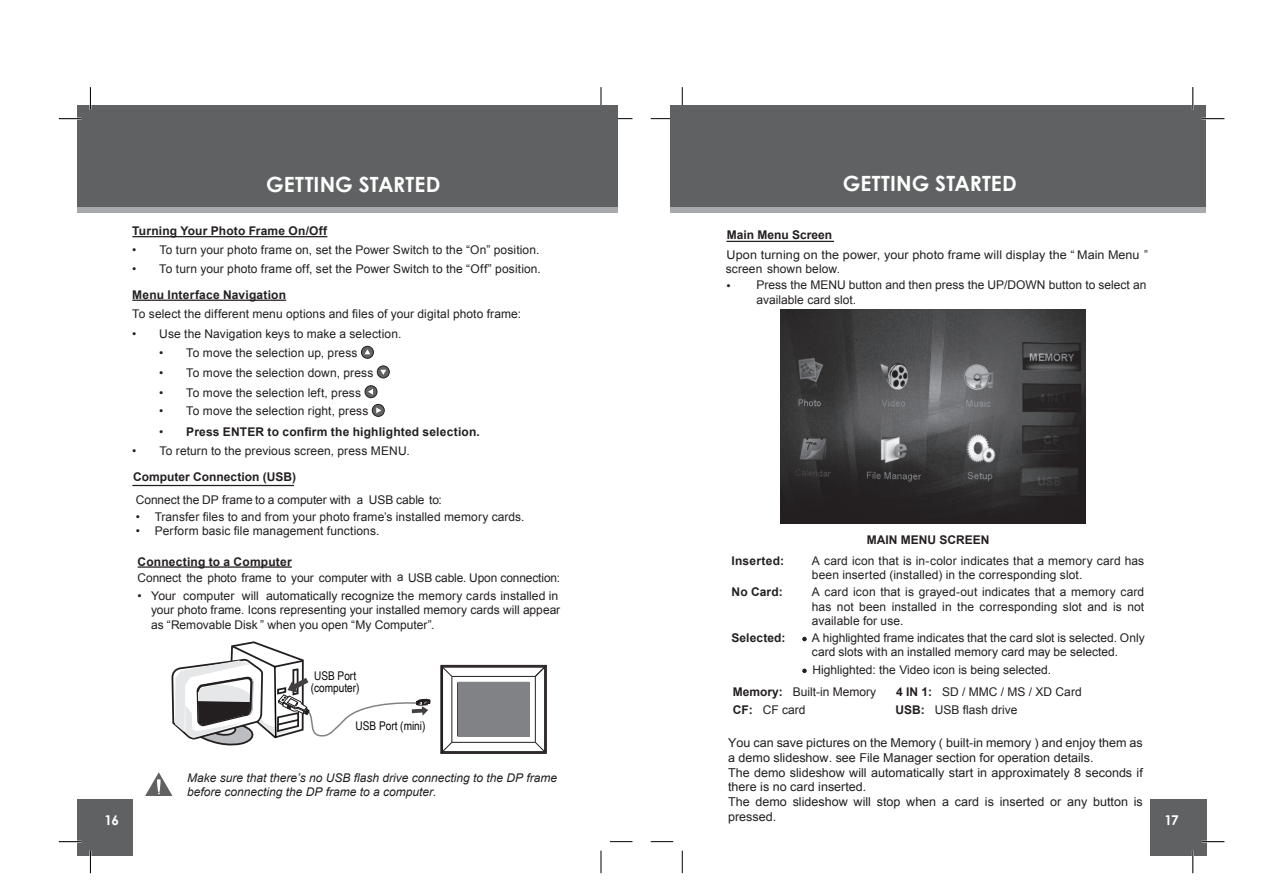
<style>
.page{position:relative;width:1263px;height:893px;background:#fff}
.page>*{position:absolute;margin:0;border:0;box-sizing:border-box;transform-origin:0 0}
.t1{font:700 21px "Century Gothic";letter-spacing:.005em;color:#fff}
.t2{font:700 13.5px "Century Gothic";color:#fff}
.t3{font:12.3px/14.7px "Arial";color:#231f20}
.t4{font:12px/14.4px "Arial";letter-spacing:.005em;color:#231f20}
.t5{font:700 12px "Arial";letter-spacing:.015em;color:#231f20}
.t6{font:italic 12px/14.4px "Arial";color:#231f20}
.t7{font:12px/14.4px "Arial";letter-spacing:.005em;color:#231f20;scale:1.05 1}
.t8{font:12px/11.6px "Arial Narrow";color:#040503}
.t9{font:12px "Arial";letter-spacing:.005em;color:#231f20;scale:.95 1}
.t10{font:12px "Arial";letter-spacing:.005em;color:#231f20;scale:.96 1}
.s1{font-weight:700}
</style>
<div class="page">
<svg style="left:171px;top:641px;width:260px;height:105px"></svg>
<svg style="left:617px;top:118px;width:15px;height:1px"></svg>
<svg style="left:610px;top:841px;width:22px;height:1px"></svg>
<svg style="left:601px;top:87px;width:1px;height:18px"></svg>
<svg style="left:601px;top:850px;width:1px;height:23px"></svg>
<svg style="left:77px;top:206px;width:540px;height:7px;background:#9d9ea2"></svg>
<div style="left:77px;top:105px;width:540px;height:101px;background:#5f6162"></div>
<div style="left:77px;top:799px;width:56px;height:56px;background:#5f6162"></div>
<hr style="left:89px;top:850px;width:2px;height:23px;background:#fff">
<hr style="left:89px;top:87px;width:2px;height:23px;background:#fff">
<hr style="left:59px;top:118px;width:22px;height:2px;background:#fff">
<svg style="left:90px;top:850px;width:1px;height:23px"></svg>
<svg style="left:90px;top:87px;width:1px;height:23px"></svg>
<svg style="left:59px;top:841px;width:22px;height:1px"></svg>
<svg style="left:59px;top:118px;width:22px;height:1px"></svg>
<svg style="left:651px;top:118px;width:19px;height:1px"></svg>
<svg style="left:651px;top:841px;width:22px;height:1px"></svg>
<svg style="left:682px;top:87px;width:1px;height:18px"></svg>
<svg style="left:682px;top:850px;width:1px;height:23px"></svg>
<svg style="left:670px;top:206px;width:536px;height:7px;background:#9d9ea2"></svg>
<div style="left:670px;top:105px;width:536px;height:101px;background:#5f6162"></div>
<div style="left:1150px;top:799px;width:56px;height:56px;background:#5f6162"></div>
<hr style="left:1202px;top:118px;width:22px;height:2px;background:#fff">
<svg style="left:1202px;top:118px;width:22px;height:1px"></svg>
<svg style="left:1202px;top:841px;width:22px;height:1px"></svg>
<svg style="left:1192px;top:87px;width:1px;height:23px"></svg>
<svg style="left:1192px;top:850px;width:1px;height:23px"></svg>
<hr style="left:132px;top:236px;width:195px;height:1px;background:#231f20">
<hr style="left:132px;top:300px;width:154px;height:1px;background:#231f20">
<hr style="left:132px;top:485px;width:162px;height:1px;background:#231f20">
<svg style="left:361px;top:346px;width:12px;height:12px"></svg>
<div style="left:361px;top:346px;width:13px;height:13px;border:1px solid #231f20;border-radius:50%"></div>
<svg style="left:364px;top:349px;width:6px;height:5px"></svg>
<svg style="left:377px;top:366px;width:12px;height:12px"></svg>
<div style="left:377px;top:365px;width:13px;height:13px;border:1px solid #231f20;border-radius:50%"></div>
<svg style="left:380px;top:370px;width:6px;height:5px"></svg>
<div style="left:365px;top:386px;width:12px;height:12px;background:#636366;border-radius:50%"></div>
<div style="left:365px;top:385px;width:12px;height:13px;border:1px solid #231f20;border-radius:50%"></div>
<svg style="left:368px;top:389px;width:5px;height:6px"></svg>
<div style="left:372px;top:404px;width:12px;height:12px;background:#636366;border-radius:50%"></div>
<div style="left:372px;top:404px;width:13px;height:13px;border:1px solid #231f20;border-radius:50%"></div>
<svg style="left:376px;top:407px;width:5px;height:6px"></svg>
<hr style="left:726px;top:241px;width:108px;height:1px;background:#231f20">
<hr style="left:138px;top:566px;width:154px;height:2px;background:#231f20">
<svg style="left:145px;top:772px;width:27px;height:24px"></svg>
<svg style="left:802px;top:637px;width:5px;height:4px"></svg>
<svg style="left:802px;top:668px;width:5px;height:5px"></svg>
<hr style="left:440px;top:665px;width:1px;height:88px;background:#231f20">
<hr style="left:441px;top:666px;width:1px;height:87px;background:#231f20">
<hr style="left:442px;top:667px;width:1px;height:84px;background:#231f20">
<hr style="left:451px;top:676px;width:1px;height:66px;background:#231f20">
<hr style="left:441px;top:753px;width:105px;height:1px;background:#231f20">
<hr style="left:441px;top:752px;width:105px;height:1px;background:#231f20">
<hr style="left:443px;top:751px;width:102px;height:1px;background:#231f20">
<hr style="left:457px;top:683px;width:1px;height:52px;background:#231f20">
<hr style="left:452px;top:742px;width:83px;height:1px;background:#231f20">
<hr style="left:459px;top:736px;width:69px;height:1px;background:#231f20">
<hr style="left:529px;top:683px;width:1px;height:52px;background:#231f20">
<hr style="left:452px;top:676px;width:83px;height:1px;background:#231f20">
<hr style="left:535px;top:676px;width:1px;height:66px;background:#231f20">
<hr style="left:442px;top:666px;width:103px;height:1px;background:#231f20">
<hr style="left:441px;top:665px;width:105px;height:1px;background:#231f20">
<hr style="left:544px;top:667px;width:1px;height:85px;background:#231f20">
<hr style="left:545px;top:666px;width:1px;height:87px;background:#231f20">
<hr style="left:546px;top:665px;width:1px;height:88px;background:#231f20">
<svg style="left:440px;top:735px;width:20px;height:19px"></svg>
<svg style="left:440px;top:664px;width:19px;height:20px"></svg>
<svg style="left:528px;top:735px;width:19px;height:19px"></svg>
<svg style="left:528px;top:664px;width:19px;height:20px"></svg>
<div style="left:458px;top:682px;width:71px;height:54px;background:#808285"></div>
<img style="left:780px;top:310px;width:305px;height:213px">
<h1 class="t1" style="left:266px;top:168px;width:176px">GETTING STARTED</h1>
<p class="t5" style="left:132px;top:223px;width:196px">Turning Your Photo Frame On/Off</p>
<p class="t4" style="left:159px;top:241px;width:383px;line-height:18.9px">To turn your photo frame on, set the Power Switch to the “On” position.<br>To turn your photo frame off, set the Power Switch to the “Off” position.</p>
<p class="t5" style="left:132px;top:287px;width:155px">Menu Interface Navigation</p>
<p class="t4" style="left:159px;top:304px;width:363px;line-height:20.4px;text-indent:-27px">To select the different menu options and files of your digital photo frame:<br>Use the Navigation keys to make a selection.</p>
<p class="t4" style="left:186px;top:343px;width:189px;line-height:19.6px">To move the selection up, press<br>To move the selection down, press<br>To move the selection left, press</p>
<p class="t4" style="left:186px;top:404px;width:184px">To move the selection right, press</p>
<p class="t5" style="left:186px;top:424px;width:295px">Press ENTER to confirm the highlighted selection.</p>
<p class="t4" style="left:159px;top:444px;width:252px">To return to the previous screen, press MENU.</p>
<p class="t4" style="left:132px;top:241px;width:6px;line-height:18.9px">• •</p>
<p class="t4" style="left:132px;top:327px;width:6px">•</p>
<p class="t4" style="left:159px;top:343px;width:6px;line-height:19.6px;text-align:justify">• • •</p>
<p class="t4" style="left:159px;top:401px;width:6px;line-height:21px">• •</p>
<p class="t4" style="left:132px;top:444px;width:6px">•</p>
<p class="t5" style="left:133px;top:469px;width:164px">Computer Connection (USB)</p>
<p class="t4" style="left:136px;top:493px;width:216px">Connect the DP frame to a computer with</p>
<p class="t4" style="left:155px;top:492px;width:371px;line-height:16.6px;text-indent:214px">USB cable to:<br>Transfer files to and from your photo frame’s installed memory cards.</p>
<p class="t4" style="left:155px;top:524px;width:226px">Perform basic file management functions.</p>
<p class="t10" style="left:357px;top:492px;width:8px">a</p>
<p class="t4" style="left:136px;top:510px;width:6px">• •</p>
<p class="t5" style="left:138px;top:554px;width:156px">Connecting to a Computer</p>
<p class="t4" style="left:138px;top:571px;width:255px">Connect the photo frame to your computer with</p>
<p class="t9" style="left:397px;top:570px;width:173px">a USB cable. Upon connection:</p>
<p class="t4" style="left:151px;top:588px;width:411px;text-indent:-13px">• Your computer will automatically recognize the memory cards installed in your photo frame. Icons representing your installed memory cards will appear as “Removable Disk ” when you open “My Computer”.</p>
<p class="t8" style="left:311px;top:670px;width:50px">USB Port (computer)</p>
<p class="t8" style="left:355px;top:719px;width:72px">USB Port (mini)</p>
<p class="t2" style="left:104px;top:810px;width:16px">16</p>
<p class="t6" style="left:187px;top:770px;width:372px">Make sure that there’s no USB flash drive connecting to the DP frame before connecting the DP frame to a computer.</p>
<h1 class="t1" style="left:843px;top:168px;width:176px">GETTING STARTED</h1>
<p class="t5" style="left:727px;top:227px;width:107px">Main Menu Screen</p>
<p class="t7" style="left:726px;top:248px;width:404px">Upon turning on the power, your photo frame will display the “ Main Menu ” screen shown below.</p>
<p class="t4" style="left:726px;top:278px;width:6px">•</p>
<p class="t4" style="left:756px;top:278px;width:391px">Press the MENU button and then press the UP/DOWN button to select an available card slot.</p>
<p class="t5" style="left:867px;top:531px;width:124px">MAIN MENU SCREEN</p>
<p class="t5" style="left:731px;top:553px;width:54px">Inserted:</p>
<p class="t4" style="left:812px;top:553px;width:334px">A card icon that is in-color indicates that a memory card has been inserted (installed) in the corresponding slot.</p>
<p class="t5" style="left:731px;top:584px;width:53px">No Card:</p>
<p class="t4" style="left:812px;top:585px;width:334px;text-align:justify">A card icon that is grayed-out indicates that a memory card has not been installed in the corresponding slot and is not available for use.</p>
<p class="t5" style="left:731px;top:630px;width:56px">Selected:</p>
<p class="t4" style="left:812px;top:630px;width:334px">A highlighted frame indicates that the card slot is selected. Only card slots with an installed memory card may be selected.</p>
<p class="t4" style="left:733px;top:659px;width:320px;line-height:21.6px;text-indent:80px">Highlighted: the Video icon is being selected.<br><span class="s1">Memory:</span> Built-in Memory</p>
<p class="t4" style="left:896px;top:685px;width:187px"><span class="s1">4 IN 1:</span> SD / MMC / MS / XD Card</p>
<p class="t4" style="left:733px;top:703px;width:74px"><span class="s1">CF:</span> CF card</p>
<p class="t4" style="left:895px;top:703px;width:124px"><span class="s1">USB:</span> USB flash drive</p>
<p class="t3" style="left:728px;top:735px;width:416px">You can save pictures on the Memory ( built-in memory ) and enjoy them as a demo slideshow. see File Manager section for operation details.<br>The demo slideshow will automatically start in approximately 8 seconds if there is no card inserted.<br>The demo slideshow will stop when a card is inserted or any button is pressed.</p>
<p class="t2" style="left:1164px;top:810px;width:16px">17</p>
</div>
